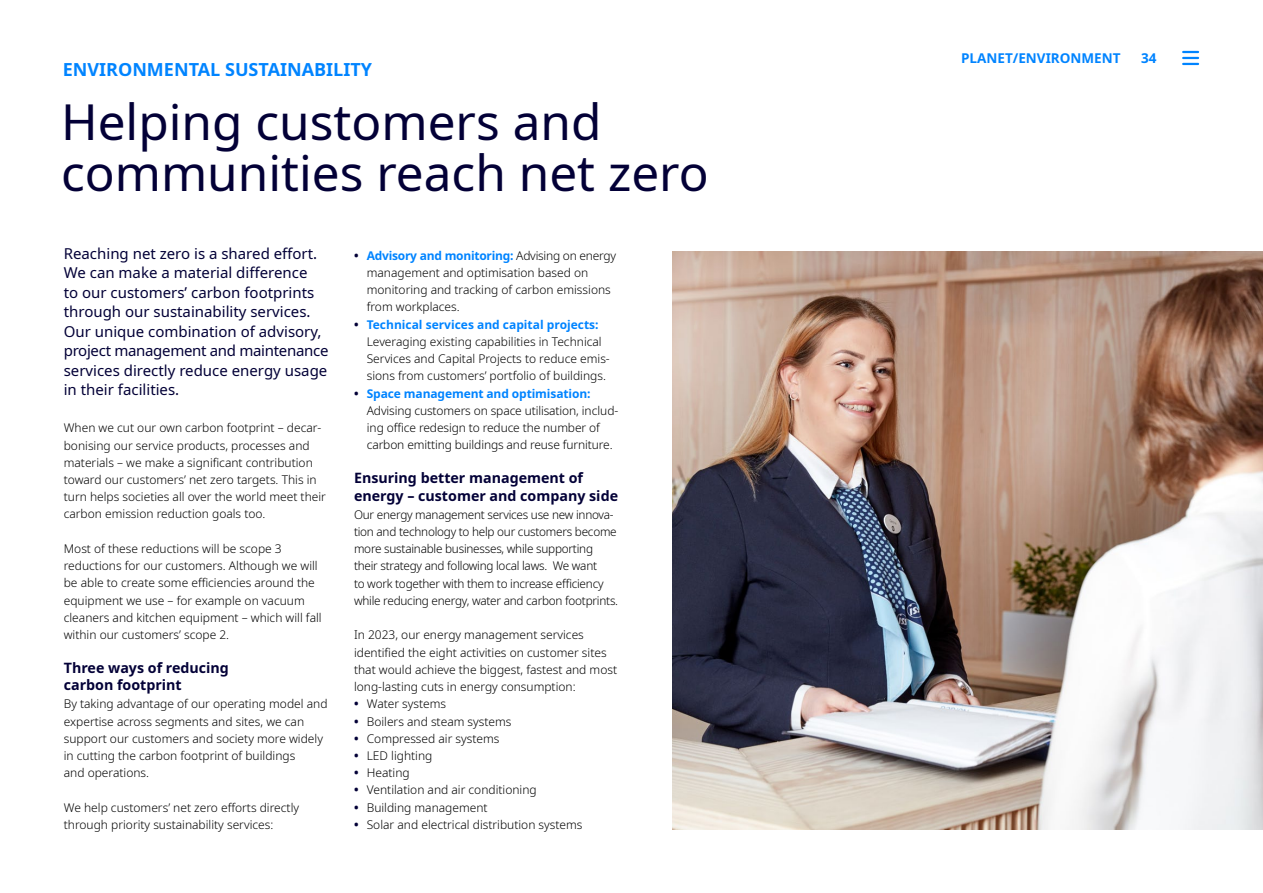
<style>
.page{position:relative;width:1263px;height:893px;background:#fff}
.page>*{position:absolute;margin:0;border:0;box-sizing:border-box;transform-origin:0 0}
.t1{font:49.5px/51px "Noto Sans";color:#030037}
.t2{font:700 18px "Noto Sans";color:#0084ff}
.t3{font:15px/19.5px "Noto Sans";color:#030037}
.t4{font:700 14.25px/17.2px "Noto Sans";color:#030037}
.t5{font:700 13.5px "Noto Sans";color:#0084ff}
.t6{font:300 12px/17.2px "Noto Sans";color:#000}
.t7{font:300 12px/17.2px "Noto Sans";letter-spacing:-.02em;color:#000}
.s1{font-weight:700;color:#030037}
.s2{font-weight:700;color:#0084ff}
</style>
<div class="page">
<img style="left:673px;top:251px;width:590px;height:578px">
<svg style="left:1183px;top:51px;width:15px;height:14px"></svg>
<h2 class="t2" style="left:63px;top:57px;width:311px">ENVIRONMENTAL SUSTAINABILITY</h2>
<h1 class="t1" style="left:61px;top:97px;width:649px">Helping customers and communities reach net zero</h1>
<p class="t3" style="left:64px;top:244px;width:266px">Reaching net zero is a shared effort.<br>We can make a material difference<br>to our customers’ carbon footprints through our sustainability services.<br>Our unique combination of advisory, project management and maintenance services directly reduce energy usage in their facilities.</p>
<p class="t6" style="left:64px;top:420px;width:264px">When we cut our own carbon footprint – decar&shy;bonising our service products, processes and materials – we make a significant contribution toward our customers’ net zero targets. This in turn helps societies all over the world meet their carbon emission reduction goals too.</p>
<p class="t6" style="left:64px;top:540px;width:259px">Most of these reductions will be scope 3 reductions for our customers. Although we will be able to create some efficiencies around the equipment we use – for example on vacuum cleaners and kitchen equipment – which will fall within our customers’ scope 2.</p>
<p class="t4" style="left:64px;top:660px;width:167px">Three ways of reducing carbon footprint</p>
<p class="t6" style="left:64px;top:696px;width:265px">By taking advantage of our operating model and expertise across segments and sites, we can support our customers and society more widely in cutting the carbon footprint of buildings<br>and operations.</p>
<p class="t6" style="left:64px;top:799px;width:237px">We help customers’ net zero efforts directly through priority sustainability services:</p>
<p class="t6" style="left:367px;top:247px;width:251px;text-indent:-13px"><span class="s1">•</span> <span class="s2">Advisory and monitoring:</span> Advising on energy management and optimisation based on monitoring and tracking of carbon emissions from workplaces.</p>
<p class="t6" style="left:367px;top:316px;width:245px;text-indent:-13px"><span class="s1">•</span> <span class="s2">Technical services and capital projects:<br></span>Leveraging existing capabilities in Technical Services and Capital Projects to reduce emis&shy;sions from customers’ portfolio of buildings.</p>
<p class="t6" style="left:367px;top:385px;width:253px;text-indent:-13px"><span class="s1">•</span> <span class="s2">Space management and optimisation:<br></span>Advising customers on space utilisation, includ&shy;ing office redesign to reduce the number of carbon emitting buildings and reuse furniture.</p>
<p class="t4" style="left:354px;top:470px;width:266px">Ensuring better management of energy – customer and company side</p>
<p class="t7" style="left:354px;top:506px;width:266px">Our energy management services use new innova&shy;tion and technology to help our customers become more sustainable businesses, while supporting their strategy and following local laws. We want<br>to work together with them to increase efficiency while reducing energy, water and carbon footprints.</p>
<p class="t6" style="left:354px;top:627px;width:265px">In 2023, our energy management services identified the eight activities on customer sites that would achieve the biggest, fastest and most long-lasting cuts in energy consumption:</p>
<p class="t6" style="left:354px;top:696px;width:94px"><span class="s1">•</span> Water systems</p>
<p class="t6" style="left:354px;top:713px;width:159px"><span class="s1">•</span> Boilers and steam systems</p>
<p class="t6" style="left:354px;top:730px;width:147px"><span class="s1">•</span> Compressed air systems</p>
<p class="t6" style="left:354px;top:747px;width:80px"><span class="s1">•</span> LED lighting</p>
<p class="t6" style="left:354px;top:764px;width:57px"><span class="s1">•</span> Heating</p>
<p class="t6" style="left:354px;top:782px;width:184px"><span class="s1">•</span> Ventilation and air conditioning</p>
<p class="t6" style="left:354px;top:799px;width:135px"><span class="s1">•</span> Building management</p>
<p class="t6" style="left:354px;top:816px;width:230px"><span class="s1">•</span> Solar and electrical distribution systems</p>
<p class="t5" style="left:961px;top:48px;width:161px">PLANET/ENVIRONMENT</p>
<p class="t5" style="left:1141px;top:48px;width:17px">34</p>
</div>
